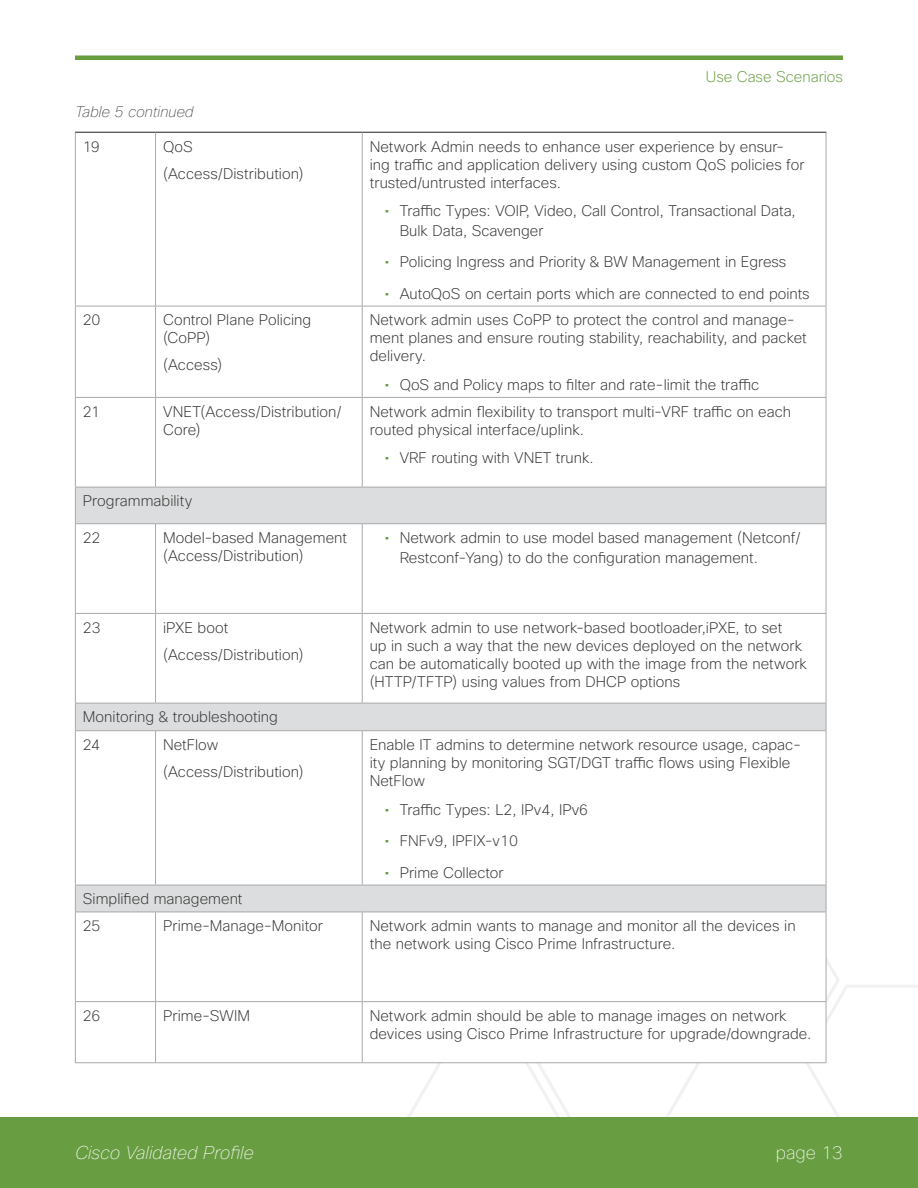
<style>
.page{position:relative;width:918px;height:1188px;background:#fff}
.page>*{position:absolute;margin:0;border:0;box-sizing:border-box;transform-origin:0 0}
.t1{font:italic 100 18px "Cisco Sans";color:#fff}
.t2{font:100 18px "Cisco Sans";color:#fff}
.t3{font:200 15px/18px "Cisco Sans";color:#323232}
.t4{font:200 15px "Cisco Sans";color:#689d41}
.t5{font:italic 100 15px "Cisco Sans";color:#323232}
.s1{font-weight:400;color:#689d41}
</style>
<div class="page">
<div style="left:0;top:1118px;width:918px;height:70px;background:#689d41"></div>
<hr style="left:75px;top:56px;width:768px;height:4px;background:#689d41">
<svg style="left:76px;top:488px;width:750px;height:424px"></svg>
<hr style="left:75px;top:397px;width:81px;height:1px;background:#a8a9ab">
<hr style="left:156px;top:397px;width:206px;height:1px;background:#a8a9ab">
<hr style="left:362px;top:397px;width:464px;height:1px;background:#a8a9ab">
<hr style="left:75px;top:487px;width:81px;height:1px;background:#a8a9ab">
<hr style="left:156px;top:487px;width:206px;height:1px;background:#a8a9ab">
<hr style="left:362px;top:487px;width:464px;height:1px;background:#a8a9ab">
<hr style="left:75px;top:613px;width:81px;height:1px;background:#a8a9ab">
<hr style="left:156px;top:613px;width:206px;height:1px;background:#a8a9ab">
<hr style="left:362px;top:613px;width:464px;height:1px;background:#a8a9ab">
<hr style="left:75px;top:703px;width:81px;height:1px;background:#a8a9ab">
<hr style="left:156px;top:703px;width:206px;height:1px;background:#a8a9ab">
<hr style="left:362px;top:703px;width:464px;height:1px;background:#a8a9ab">
<hr style="left:75px;top:885px;width:81px;height:1px;background:#a8a9ab">
<hr style="left:156px;top:885px;width:206px;height:1px;background:#a8a9ab">
<hr style="left:362px;top:885px;width:464px;height:1px;background:#a8a9ab">
<hr style="left:75px;top:132px;width:81px;height:1px;background:#231f20">
<hr style="left:156px;top:132px;width:206px;height:1px;background:#231f20">
<hr style="left:362px;top:132px;width:464px;height:1px;background:#231f20">
<hr style="left:75px;top:133px;width:1px;height:173px;background:#a8a9ab">
<hr style="left:155px;top:133px;width:1px;height:173px;background:#a8a9ab">
<hr style="left:362px;top:133px;width:1px;height:173px;background:#a8a9ab">
<hr style="left:826px;top:133px;width:1px;height:173px;background:#a8a9ab">
<hr style="left:75px;top:306px;width:81px;height:1px;background:#a8a9ab">
<hr style="left:75px;top:306px;width:1px;height:91px;background:#a8a9ab">
<hr style="left:156px;top:306px;width:206px;height:1px;background:#a8a9ab">
<hr style="left:155px;top:306px;width:1px;height:91px;background:#a8a9ab">
<hr style="left:362px;top:306px;width:464px;height:1px;background:#a8a9ab">
<hr style="left:362px;top:306px;width:1px;height:91px;background:#a8a9ab">
<hr style="left:826px;top:306px;width:1px;height:91px;background:#a8a9ab">
<hr style="left:75px;top:398px;width:1px;height:89px;background:#a8a9ab">
<hr style="left:155px;top:398px;width:1px;height:89px;background:#a8a9ab">
<hr style="left:362px;top:398px;width:1px;height:89px;background:#a8a9ab">
<hr style="left:826px;top:398px;width:1px;height:89px;background:#a8a9ab">
<hr style="left:75px;top:524px;width:1px;height:89px;background:#a8a9ab">
<hr style="left:155px;top:524px;width:1px;height:89px;background:#a8a9ab">
<hr style="left:362px;top:524px;width:1px;height:89px;background:#a8a9ab">
<hr style="left:826px;top:524px;width:1px;height:89px;background:#a8a9ab">
<hr style="left:75px;top:614px;width:1px;height:89px;background:#a8a9ab">
<hr style="left:155px;top:614px;width:1px;height:89px;background:#a8a9ab">
<hr style="left:362px;top:614px;width:1px;height:89px;background:#a8a9ab">
<hr style="left:826px;top:614px;width:1px;height:89px;background:#a8a9ab">
<hr style="left:75px;top:731px;width:1px;height:154px;background:#a8a9ab">
<hr style="left:155px;top:731px;width:1px;height:154px;background:#a8a9ab">
<hr style="left:362px;top:731px;width:1px;height:154px;background:#a8a9ab">
<hr style="left:826px;top:731px;width:1px;height:154px;background:#a8a9ab">
<hr style="left:75px;top:912px;width:1px;height:89px;background:#a8a9ab">
<hr style="left:155px;top:912px;width:1px;height:89px;background:#a8a9ab">
<hr style="left:362px;top:912px;width:1px;height:89px;background:#a8a9ab">
<hr style="left:75px;top:1001px;width:81px;height:1px;background:#a8a9ab">
<hr style="left:75px;top:1002px;width:1px;height:60px;background:#a8a9ab">
<hr style="left:156px;top:1001px;width:206px;height:1px;background:#a8a9ab">
<hr style="left:155px;top:1002px;width:1px;height:60px;background:#a8a9ab">
<hr style="left:362px;top:1001px;width:464px;height:1px;background:#a8a9ab">
<hr style="left:362px;top:1002px;width:1px;height:60px;background:#a8a9ab">
<hr style="left:75px;top:1062px;width:81px;height:1px;background:#a8a9ab">
<hr style="left:156px;top:1062px;width:206px;height:1px;background:#a8a9ab">
<hr style="left:362px;top:1062px;width:464px;height:1px;background:#a8a9ab">
<hr style="left:75px;top:487px;width:1px;height:36px;background:#a8a9ab">
<hr style="left:826px;top:487px;width:1px;height:36px;background:#a8a9ab">
<hr style="left:75px;top:523px;width:81px;height:1px;background:#a8a9ab">
<hr style="left:156px;top:523px;width:206px;height:1px;background:#a8a9ab">
<hr style="left:362px;top:523px;width:464px;height:1px;background:#a8a9ab">
<svg style="left:75px;top:703px;width:1px;height:27px"></svg>
<svg style="left:826px;top:703px;width:1px;height:27px"></svg>
<hr style="left:75px;top:730px;width:81px;height:1px;background:#a8a9ab">
<hr style="left:156px;top:730px;width:206px;height:1px;background:#a8a9ab">
<hr style="left:362px;top:730px;width:464px;height:1px;background:#a8a9ab">
<svg style="left:75px;top:885px;width:1px;height:27px"></svg>
<svg style="left:396px;top:885px;width:522px;height:233px"></svg>
<hr style="left:75px;top:912px;width:81px;height:1px;background:#a8a9ab">
<hr style="left:156px;top:912px;width:206px;height:1px;background:#a8a9ab">
<hr style="left:362px;top:912px;width:464px;height:1px;background:#a8a9ab">
<p class="t4" style="left:706px;top:68px;width:139px">Use Case Scenarios</p>
<p class="t5" style="left:75px;top:102px;width:120px">Table 5 continued</p>
<p class="t3" style="left:83px;top:137px;width:18px">19</p>
<p class="t3" style="left:163px;top:133px;width:142px;line-height:27px">QoS (Access/Distribution)</p>
<p class="t3" style="left:370px;top:137px;width:436px">Network Admin needs to enhance user experience by ensur&shy;ing traffic and application delivery using custom QoS policies for trusted/untrusted interfaces.</p>
<p class="t3" style="left:400px;top:201px;width:398px;line-height:19.5px;text-indent:-15px"><span class="s1">•</span> Traffic Types: VOIP, Video, Call Control, Transactional Data,<br>Bulk Data, Scavenger</p>
<p class="t3" style="left:385px;top:253px;width:403px"><span class="s1">•</span> Policing Ingress and Priority &amp; BW Management in Egress</p>
<p class="t3" style="left:385px;top:284px;width:426px"><span class="s1">•</span> AutoQoS on certain ports which are connected to end points</p>
<p class="t3" style="left:83px;top:311px;width:19px">20</p>
<p class="t3" style="left:163px;top:311px;width:150px">Control Plane Policing (CoPP)</p>
<p class="t3" style="left:163px;top:356px;width:61px">(Access)</p>
<p class="t3" style="left:370px;top:311px;width:438px">Network admin uses CoPP to protect the control and manage&shy;ment planes and ensure routing stability, reachability, and packet delivery.</p>
<p class="t3" style="left:385px;top:376px;width:376px"><span class="s1">•</span> QoS and Policy maps to filter and rate-limit the traffic</p>
<p class="t3" style="left:83px;top:402px;width:19px">21</p>
<p class="t3" style="left:163px;top:402px;width:180px">VNET(Access/Distribution/<br>Core)</p>
<p class="t3" style="left:370px;top:402px;width:423px">Network admin flexibility to transport multi-VRF traffic on each routed physical interface/uplink.</p>
<p class="t3" style="left:385px;top:449px;width:210px"><span class="s1">•</span> VRF routing with VNET trunk.</p>
<p class="t3" style="left:83px;top:492px;width:111px">Programmability</p>
<p class="t3" style="left:83px;top:529px;width:19px">22</p>
<p class="t3" style="left:163px;top:529px;width:186px">Model-based Management (Access/Distribution)</p>
<p class="t3" style="left:400px;top:528px;width:402px;line-height:19.5px;text-indent:-15px"><span class="s1">•</span> Network admin to use model based management (Netconf/<br>Restconf-Yang) to do the configuration management.</p>
<p class="t3" style="left:83px;top:618px;width:19px">23</p>
<p class="t3" style="left:163px;top:614px;width:142px;line-height:27px">iPXE boot (Access/Distribution)</p>
<p class="t3" style="left:370px;top:618px;width:439px">Network admin to use network-based bootloader,iPXE, to set<br>up in such a way that the new devices deployed on the network can be automatically booted up with the image from the network (HTTP/TFTP) using values from DHCP options</p>
<p class="t3" style="left:83px;top:703px;width:197px;line-height:27.6px">Monitoring &amp; troubleshooting<br>24</p>
<p class="t3" style="left:163px;top:731px;width:142px;line-height:27px">NetFlow (Access/Distribution)</p>
<p class="t3" style="left:370px;top:736px;width:433px">Enable IT admins to determine network resource usage, capac&shy;ity planning by monitoring SGT/DGT traffic flows using Flexible<br>NetFlow</p>
<p class="t3" style="left:385px;top:800px;width:205px"><span class="s1">•</span> Traffic Types: L2, IPv4, IPv6</p>
<p class="t3" style="left:385px;top:832px;width:135px"><span class="s1">•</span> FNFv9, IPFIX-v10</p>
<p class="t3" style="left:385px;top:863px;width:120px"><span class="s1">•</span> Prime Collector</p>
<p class="t3" style="left:83px;top:886px;width:161px;line-height:26.8px">Simplified management<br>25</p>
<p class="t3" style="left:163px;top:917px;width:161px">Prime-Manage-Monitor</p>
<p class="t3" style="left:370px;top:917px;width:427px">Network admin wants to manage and monitor all the devices in the network using Cisco Prime Infrastructure.</p>
<p class="t3" style="left:83px;top:1007px;width:19px">26</p>
<p class="t3" style="left:163px;top:1007px;width:89px">Prime-SWIM</p>
<p class="t3" style="left:370px;top:1007px;width:443px">Network admin should be able to manage images on network devices using Cisco Prime Infrastructure for upgrade/downgrade.</p>
<p class="t1" style="left:75px;top:1141px;width:180px">Cisco Validated Profile</p>
<p class="t2" style="left:776px;top:1141px;width:69px">page 13</p>
</div>
